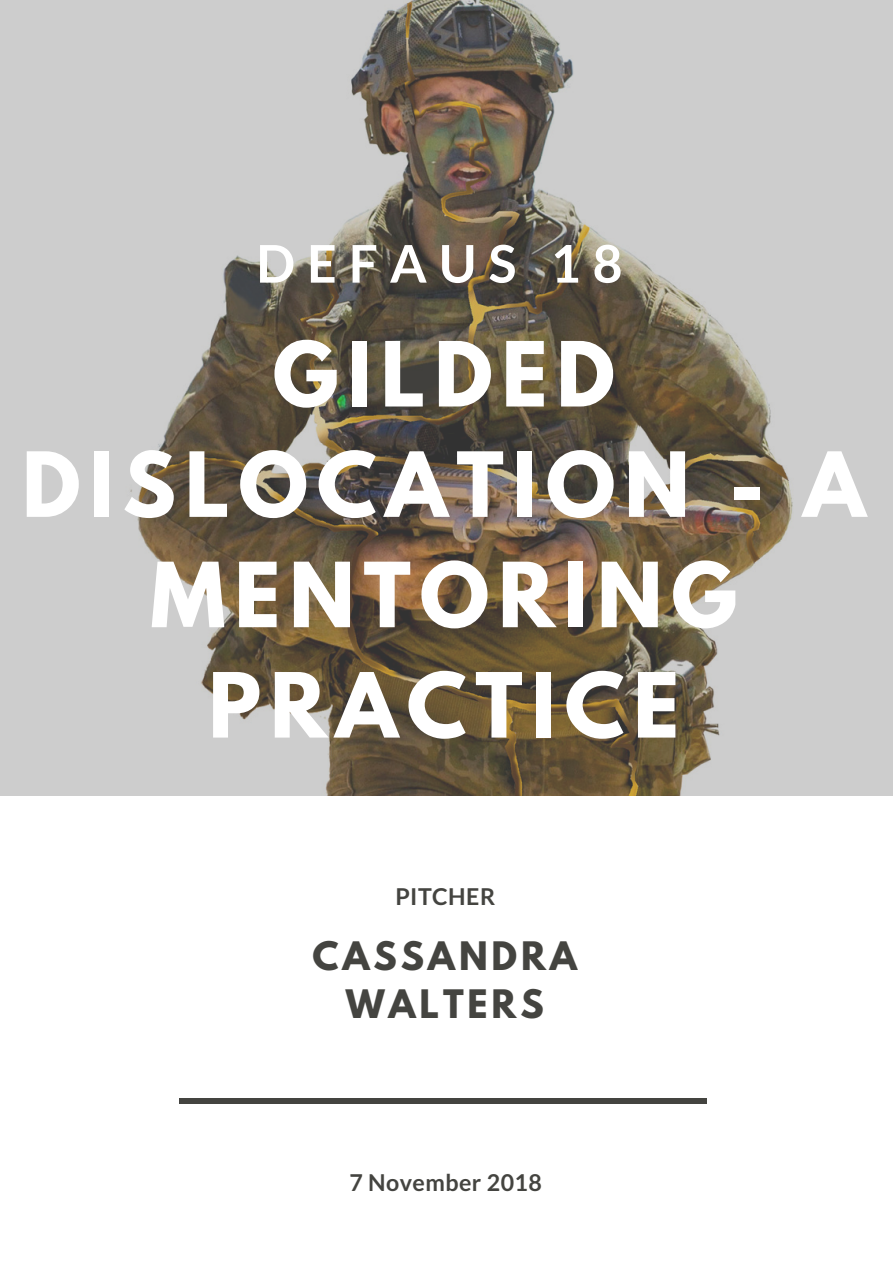
<style>
.page{position:relative;width:893px;height:1263px;background:#fff}
.page>*{position:absolute;margin:0;border:0;box-sizing:border-box;transform-origin:0 0}
.t1{font:700 79.5px/110.4px "League Spartan";letter-spacing:.11em;color:#fff;text-align:center}
.t2{font:700 51.9px "Lato";letter-spacing:.23em;color:#fff}
.t3{font:700 34.8px/48.4px "League Spartan";letter-spacing:.11em;color:#444440;text-align:center}
.t4{font:700 23.25px "Lato";letter-spacing:.02em;color:#444440}
</style>
<div class="page">
<img style="left:0;top:0;width:893px;height:795px">
<div style="left:179px;top:1098px;width:528px;height:5px;background:#444440"></div>
<p class="t2" style="left:256px;top:231px;width:368px">DEFAUS 18</p>
<p class="t1" style="left:22px;top:329px;width:845px">GILDED<br>DISLOCATION - A<br>MENTORING<br>PRACTICE</p>
<p class="t4" style="left:395px;top:882px;width:101px">PITCHER</p>
<p class="t3" style="left:312px;top:936px;width:266px">CASSANDRA<br>WALTERS</p>
<p class="t4" style="left:349px;top:1168px;width:194px">7 November 2018</p>
</div>
